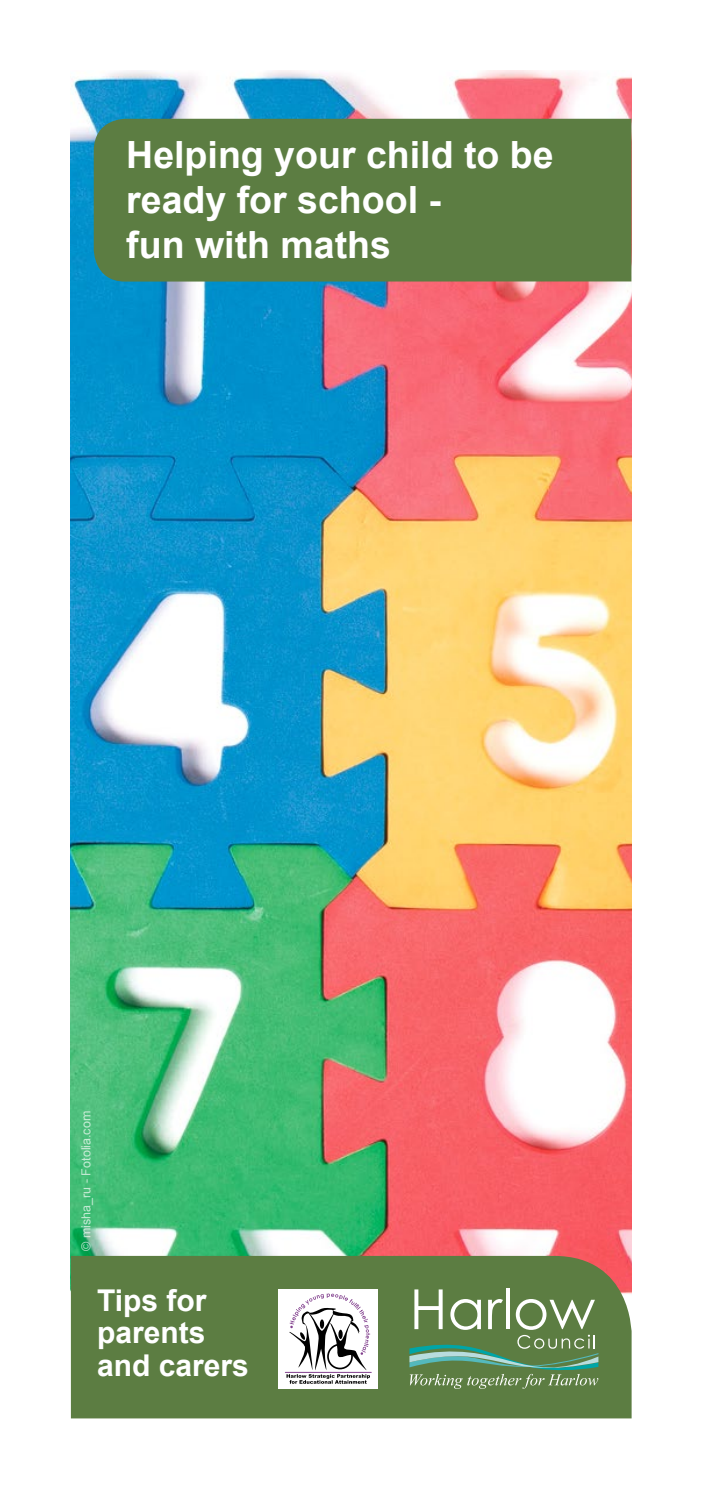
<style>
.page{position:relative;width:702px;height:1489px;background:#fff}
.page>*{position:absolute;margin:0;border:0;box-sizing:border-box;transform-origin:0 0}
.t1{font:700 37.5px/45px "Arial";color:#fff}
.t2{font:700 30px/32.5px "Arial";color:#fff}
.t3{font:12.5px "Arial";color:#fff}
</style>
<div class="page">
<img style="left:71px;top:71px;width:560px;height:1184px">
<div style="left:94px;top:119px;width:537px;height:162px;background:#5c7d42"></div>
<div style="left:71px;top:1255px;width:560px;height:163px;background:#5c7d42"></div>
<svg style="left:409px;top:1289px;width:189px;height:99px;background:#719365"></svg>
<div style="left:279px;top:1288px;width:99px;height:100px;background:#fff"></div>
<hr style="left:285px;top:1371px;width:86px;height:1px;background:#813f8d">
<svg style="left:286px;top:1293px;width:84px;height:90px"></svg>
<p class="t1" style="left:126px;top:134px;width:429px">Helping your child to be ready for school -<br>fun with maths</p>
<p class="t3" style="left:78px;top:1250px;width:141px;rotate:-90deg">© misha_ru - Fotolia.com</p>
<p class="t2" style="left:97px;top:1284px;width:153px">Tips for parents and carers</p>
</div>
